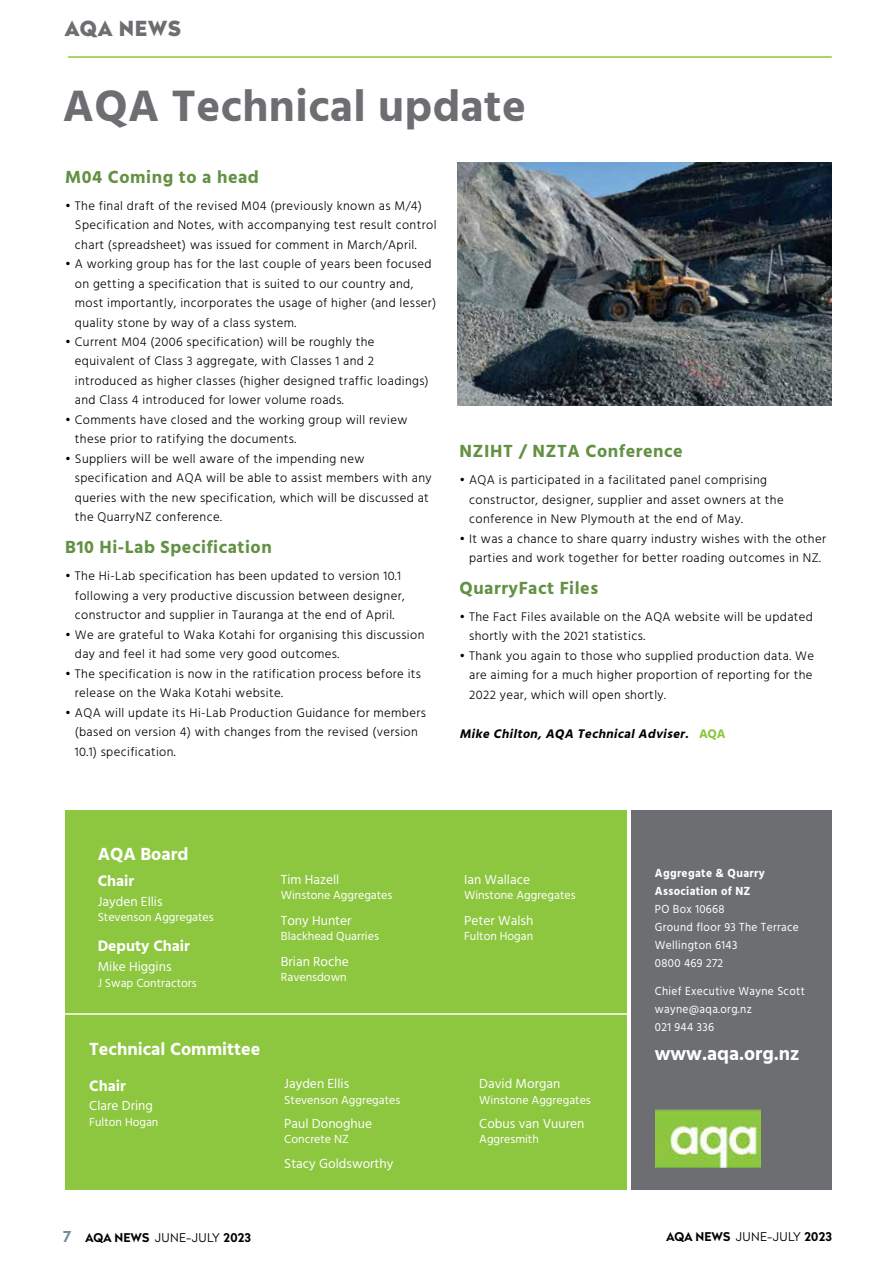
<style>
.page{position:relative;width:893px;height:1263px;background:#fff}
.page>*{position:absolute;margin:0;border:0;box-sizing:border-box;transform-origin:0 0}
.t1{font:700 45px "Hind";letter-spacing:.01em;color:#6d6e71}
.t2{font:900 20.7px "Radikal";letter-spacing:.03em;color:#6d6e71}
.t3{font:700 19.5px "Hind";color:#fff}
.t4{font:700 18px "Hind";letter-spacing:.03em;color:#639144}
.t5{font:700 18px "Hind";color:#fff}
.t6{font:700 15.6px "Hind";color:#fff}
.t7{font:13.5px "Hind";color:#fff}
.t8{font:300 12.75px/19.5px "Hind";letter-spacing:.03em;color:#000}
.t9{font:italic 700 12.75px "Hind";color:#000}
.t10{font:12px "Hind";color:#fff}
.t11{font:12px/18px "Hind";letter-spacing:.03em;color:#fff;scale:.95 1}
.t12{font:700 12px "Radikal";color:#000}
.t13{font:700 12px/18px "Hind";letter-spacing:.03em;color:#fff;scale:.95 1}
.s1{font-style:normal;color:#8dc63f}
.s2{font-size:15px;color:#748a96}
.s3{font-weight:300}
</style>
<div class="page">
<div style="left:66px;top:810px;width:561px;height:380px;background:#8dc63f"></div>
<div style="left:631px;top:810px;width:201px;height:380px;background:#6d6e71"></div>
<img style="left:656px;top:1110px;width:104px;height:57px">
<hr style="left:64px;top:1013px;width:567px;height:2px;background:#fff">
<hr style="left:68px;top:56px;width:764px;height:2px;background:#8dc63f">
<img style="left:457px;top:162px;width:375px;height:243px">
<h2 class="t2" style="left:65px;top:13px;width:118px">AQA NEWS</h2>
<h1 class="t1" style="left:63px;top:79px;width:465px">AQA Technical update</h1>
<h3 class="t4" style="left:65px;top:166px;width:195px">M04 Coming to a head</h3>
<p class="t8" style="left:75px;top:196px;width:363px;text-indent:-10px">• The final draft of the revised M04 (previously known as M/4)<br>Specification and Notes, with accompanying test result control chart (spreadsheet) was issued for comment in March/April.</p>
<p class="t8" style="left:75px;top:255px;width:363px;text-indent:-10px">• A working group has for the last couple of years been focused on getting a specification that is suited to our country and, most importantly, incorporates the usage of higher (and lesser) quality stone by way of a class system.</p>
<p class="t8" style="left:75px;top:333px;width:355px;text-indent:-10px">• Current M04 (2006 specification) will be roughly the equivalent of Class 3 aggregate, with Classes 1 and 2 introduced as higher classes (higher designed traffic loadings) and Class 4 introduced for lower volume roads.</p>
<p class="t8" style="left:75px;top:411px;width:334px;text-indent:-10px">• Comments have closed and the working group will review these prior to ratifying the documents.</p>
<p class="t8" style="left:75px;top:450px;width:358px;text-indent:-10px">• Suppliers will be well aware of the impending new specification and AQA will be able to assist members with any queries with the new specification, which will be discussed at the QuarryNZ conference.</p>
<h3 class="t4" style="left:65px;top:536px;width:208px">B10 Hi-Lab Specification</h3>
<p class="t8" style="left:75px;top:567px;width:331px;text-indent:-10px">• The Hi-Lab specification has been updated to version 10.1 following a very productive discussion between designer, constructor and supplier in Tauranga at the end of April.</p>
<p class="t8" style="left:75px;top:625px;width:351px;text-indent:-10px">• We are grateful to Waka Kotahi for organising this discussion day and feel it had some very good outcomes.</p>
<p class="t8" style="left:75px;top:664px;width:348px;text-indent:-10px">• The specification is now in the ratification process before its release on the Waka Kotahi website.</p>
<p class="t8" style="left:75px;top:703px;width:353px;text-indent:-10px">• AQA will update its Hi-Lab Production Guidance for members (based on version 4) with changes from the revised (version<br>10.1) specification.</p>
<h3 class="t4" style="left:459px;top:440px;width:225px">NZIHT / NZTA Conference</h3>
<p class="t8" style="left:469px;top:471px;width:316px;text-indent:-10px">• AQA is participated in a facilitated panel comprising constructor, designer, supplier and asset owners at the conference in New Plymouth at the end of May.</p>
<p class="t8" style="left:459px;top:529px;width:368px;text-align:center">• It was a chance to share quarry industry wishes with the other parties and work together for better roading outcomes in NZ.</p>
<h3 class="t4" style="left:459px;top:577px;width:140px">QuarryFact Files</h3>
<p class="t8" style="left:469px;top:607px;width:345px;text-indent:-10px">• The Fact Files available on the AQA website will be updated shortly with the 2021 statistics.</p>
<p class="t8" style="left:469px;top:646px;width:346px;text-align:justify;text-indent:-10px">• Thank you again to those who supplied production data. We are aiming for a much higher proportion of reporting for the 2022 year, which will open shortly.</p>
<p class="t9" style="left:459px;top:726px;width:267px">Mike Chilton,AQA TechnicalAdviser. <span class="s1">AQA</span></p>
<h3 class="t5" style="left:98px;top:843px;width:92px">AQA Board</h3>
<p class="t6" style="left:98px;top:871px;width:38px">Chair</p>
<p class="t7" style="left:98px;top:892px;width:66px">Jayden Ellis</p>
<p class="t10" style="left:98px;top:909px;width:118px">Stevenson Aggregates</p>
<p class="t6" style="left:98px;top:937px;width:94px">Deputy Chair</p>
<p class="t7" style="left:98px;top:958px;width:75px">Mike Higgins</p>
<p class="t10" style="left:98px;top:974px;width:101px">J Swap Contractors</p>
<h3 class="t5" style="left:89px;top:1038px;width:173px">Technical Committee</h3>
<p class="t6" style="left:89px;top:1076px;width:38px">Chair</p>
<p class="t7" style="left:89px;top:1097px;width:65px">Clare Dring</p>
<p class="t10" style="left:89px;top:1113px;width:71px">Fulton Hogan</p>
<p class="t7" style="left:281px;top:870px;width:60px">Tim Hazell</p>
<p class="t10" style="left:281px;top:887px;width:113px">Winstone Aggregates</p>
<p class="t7" style="left:281px;top:911px;width:72px">Tony Hunter</p>
<p class="t10" style="left:281px;top:928px;width:100px">Blackhead Quarries</p>
<p class="t7" style="left:281px;top:952px;width:69px">Brian Roche</p>
<p class="t10" style="left:281px;top:969px;width:67px">Ravensdown</p>
<p class="t7" style="left:284px;top:1075px;width:66px">Jayden Ellis</p>
<p class="t10" style="left:284px;top:1091px;width:118px">Stevenson Aggregates</p>
<p class="t7" style="left:284px;top:1114px;width:89px">Paul Donoghue</p>
<p class="t10" style="left:284px;top:1131px;width:66px">Concrete NZ</p>
<p class="t7" style="left:284px;top:1154px;width:111px">Stacy Goldsworthy</p>
<p class="t12" style="left:63px;top:1229px;width:189px"><span class="s2">7</span> AQA NEWS <span class="s3">JUNE-JULY</span> 2023</p>
<p class="t7" style="left:464px;top:870px;width:67px">Ian Wallace</p>
<p class="t10" style="left:464px;top:887px;width:113px">Winstone Aggregates</p>
<p class="t7" style="left:464px;top:911px;width:71px">Peter Walsh</p>
<p class="t10" style="left:464px;top:928px;width:71px">Fulton Hogan</p>
<p class="t7" style="left:479px;top:1075px;width:83px">David Morgan</p>
<p class="t10" style="left:479px;top:1091px;width:113px">Winstone Aggregates</p>
<p class="t7" style="left:479px;top:1114px;width:107px">Cobus van Vuuren</p>
<p class="t10" style="left:479px;top:1131px;width:61px">Aggresmith</p>
<p class="t13" style="left:655px;top:863px;width:117px">Aggregate &amp; Quarry<br>Association of NZ</p>
<p class="t11" style="left:655px;top:900px;width:153px">PO Box 10668<br>Ground floor 93 The Terrace<br>Wellington 6143<br>0800 469 272</p>
<p class="t11" style="left:655px;top:983px;width:159px">Chief Executive Wayne Scott wayne@aqa.org.nz<br>021 944 336</p>
<h3 class="t3" style="left:655px;top:1041px;width:146px">www.aqa.org.nz</h3>
<p class="t12" style="left:666px;top:1228px;width:167px">AQA NEWS <span class="s3">JUNE-JULY</span> 2023</p>
</div>
